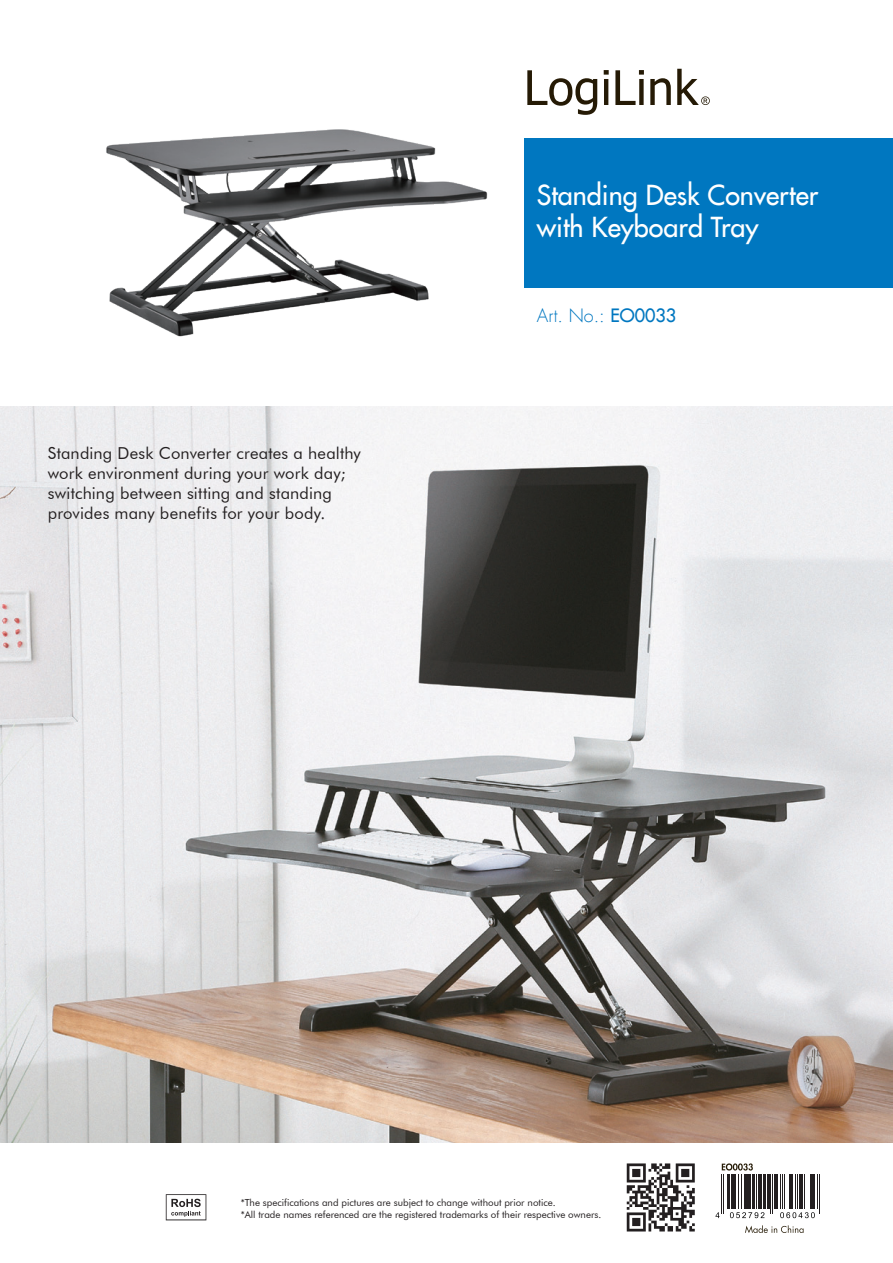
<style>
.page{position:relative;width:893px;height:1263px;background:#fff}
.page>*{position:absolute;margin:0;border:0;box-sizing:border-box;transform-origin:0 0}
.Produktname{font:27px "Futura LT";color:#fff}
.t1{font:300 18px "Futura LT";color:#0077c0}
.Fließtext{font:16.5px/19.8px "Futura BT";letter-spacing:.01em;color:#231f20}
.t2{font:9.75px/11.7px "Futura BT";color:#231f20}
.s1{font-weight:400}
</style>
<div class="page">
<svg style="left:166px;top:1194px;width:40px;height:26px"></svg>
<div style="left:524px;top:138px;width:369px;height:150px;background:#0077c0"></div>
<svg style="left:527px;top:69px;width:183px;height:46px"></svg>
<img style="left:106px;top:129px;width:382px;height:208px">
<img style="left:0;top:407px;width:893px;height:736px">
<svg style="left:745px;top:1225px;width:58px;height:8px"></svg>
<svg style="left:627px;top:1163px;width:68px;height:68px"></svg>
<svg style="left:722px;top:1163px;width:31px;height:7px"></svg>
<svg style="left:715px;top:1212px;width:4px;height:6px"></svg>
<svg style="left:730px;top:1212px;width:34px;height:6px"></svg>
<svg style="left:780px;top:1212px;width:35px;height:6px"></svg>
<hr style="left:721px;top:1174px;width:1px;height:40px;background:#231f20">
<hr style="left:723px;top:1174px;width:1px;height:40px;background:#231f20">
<hr style="left:728px;top:1174px;width:2px;height:35px;background:#231f20">
<hr style="left:731px;top:1174px;width:1px;height:35px;background:#231f20">
<hr style="left:733px;top:1174px;width:3px;height:35px;background:#231f20">
<hr style="left:738px;top:1174px;width:1px;height:35px;background:#231f20">
<hr style="left:741px;top:1174px;width:1px;height:35px;background:#231f20">
<hr style="left:745px;top:1174px;width:2px;height:35px;background:#231f20">
<hr style="left:748px;top:1174px;width:3px;height:35px;background:#231f20">
<hr style="left:752px;top:1174px;width:2px;height:35px;background:#231f20">
<hr style="left:756px;top:1174px;width:1px;height:35px;background:#231f20">
<hr style="left:758px;top:1174px;width:4px;height:35px;background:#231f20">
<hr style="left:764px;top:1174px;width:2px;height:35px;background:#231f20">
<hr style="left:767px;top:1174px;width:2px;height:35px;background:#231f20">
<hr style="left:770px;top:1174px;width:1px;height:40px;background:#231f20">
<hr style="left:772px;top:1174px;width:1px;height:40px;background:#231f20">
<hr style="left:774px;top:1174px;width:4px;height:35px;background:#231f20">
<hr style="left:780px;top:1174px;width:1px;height:35px;background:#231f20">
<hr style="left:782px;top:1174px;width:1px;height:35px;background:#231f20">
<hr style="left:784px;top:1174px;width:1px;height:35px;background:#231f20">
<hr style="left:789px;top:1174px;width:4px;height:35px;background:#231f20">
<hr style="left:795px;top:1174px;width:1px;height:35px;background:#231f20">
<hr style="left:797px;top:1174px;width:1px;height:35px;background:#231f20">
<hr style="left:799px;top:1174px;width:3px;height:35px;background:#231f20">
<hr style="left:804px;top:1174px;width:1px;height:35px;background:#231f20">
<hr style="left:810px;top:1174px;width:1px;height:35px;background:#231f20">
<hr style="left:812px;top:1174px;width:3px;height:35px;background:#231f20">
<hr style="left:817px;top:1174px;width:1px;height:35px;background:#231f20">
<hr style="left:819px;top:1174px;width:1px;height:40px;background:#231f20">
<p class="Produktname" style="left:537px;top:178px;width:283px">Standing Desk Converter</p>
<p class="Produktname" style="left:537px;top:209px;width:223px">with Keyboard Tray</p>
<p class="Fließtext" style="left:48px;top:443px;width:315px">Standing Desk Converter creates a healthy work environment during your work day; switching between sitting and standing</p>
<p class="Fließtext" style="left:48px;top:503px;width:279px">provides many benefits for your body.</p>
<p class="t1" style="left:537px;top:305px;width:141px">Art. No.: <span class="s1">EO0033</span></p>
<p class="t2" style="left:241px;top:1196px;width:362px">*The specifications and pictures are subject to change without prior notice.<br>*All trade names referenced are the registered trademarks of their respective owners.</p>
</div>
